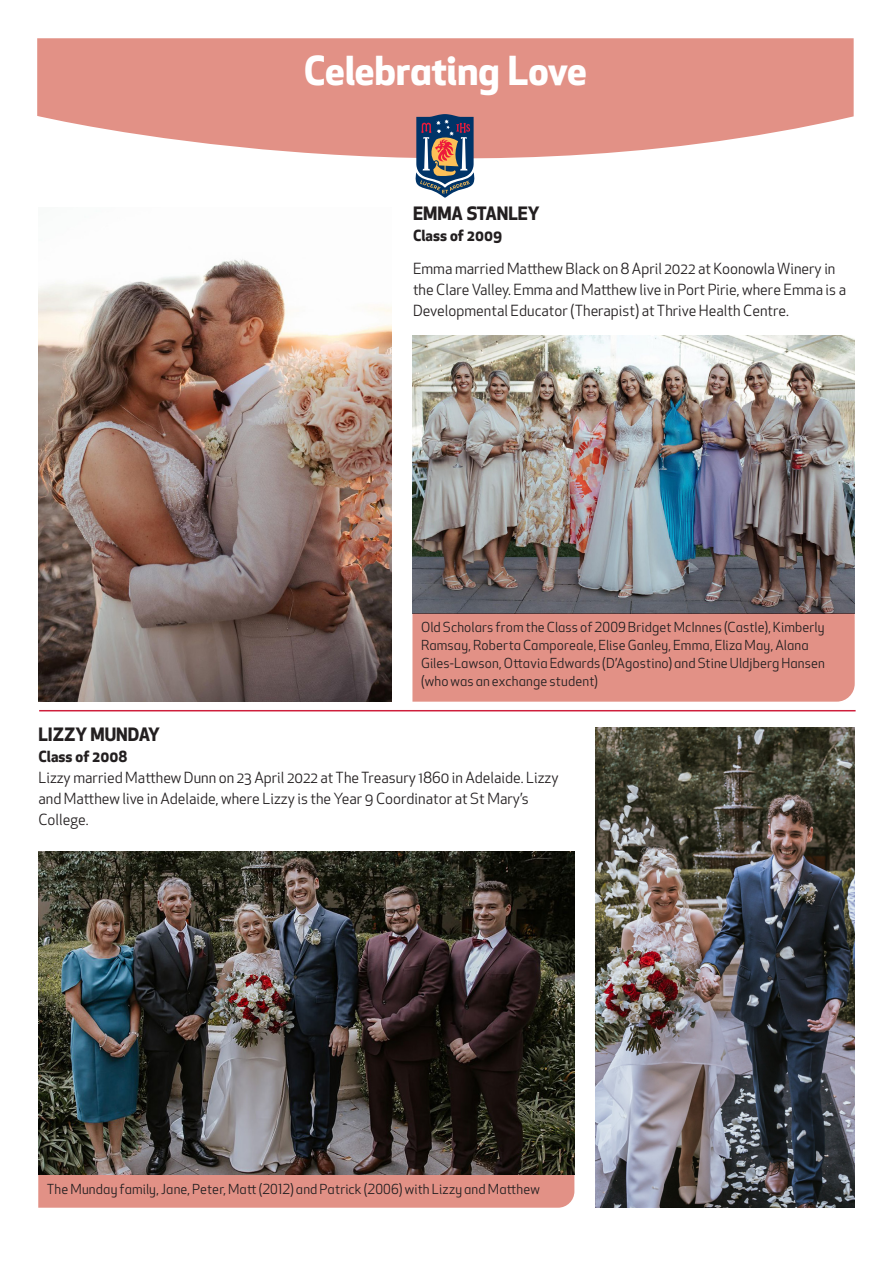
<style>
.page{position:relative;width:893px;height:1263px;background:#fff}
.page>*{position:absolute;margin:0;border:0;box-sizing:border-box;transform-origin:0 0}
.t1{font:700 39px "Apex New";letter-spacing:-.01em;color:#fff}
.t2{font:700 18px "Apex New";color:#231f20}
.t3{font:15px/21px "Apex New";color:#231f20}
.t4{font:700 15px "Apex New";color:#231f20}
.t5{font:13.5px/18px "Apex New";letter-spacing:.01em;color:#231f20}
</style>
<div class="page">
<hr style="left:39px;top:710px;width:817px;height:1px;background:#ce1f3c">
<svg style="left:37px;top:38px;width:817px;height:121px;background:#e59e95"></svg>
<svg style="left:414px;top:114px;width:62px;height:84px"></svg>
<img style="left:596px;top:728px;width:259px;height:480px">
<img style="left:38px;top:851px;width:536px;height:324px">
<div style="left:38px;top:1175px;width:536px;height:33px;background:#e29186"></div>
<img style="left:38px;top:259px;width:353px;height:442px">
<img style="left:412px;top:336px;width:443px;height:277px">
<div style="left:412px;top:613px;width:443px;height:89px;background:#e29186"></div>
<h1 class="t1" style="left:304px;top:42px;width:285px">Celebrating Love</h1>
<p class="t2" style="left:413px;top:200px;width:128px">EMMA STANLEY</p>
<p class="t4" style="left:413px;top:225px;width:91px">Class of 2009</p>
<p class="t3" style="left:413px;top:258px;width:435px">Emma married Matthew Black on 8 April 2022 at Koonowla Winery in the Clare Valley. Emma and Matthew live in Port Pirie, where Emma is a<br>Developmental Educator (Therapist) at Thrive Health Centre.</p>
<p class="t5" style="left:421px;top:618px;width:405px">Old Scholars from the Class of 2009 Bridget McInnes (Castle), Kimberly Ramsay, Roberta Camporeale, Elise Ganley, Emma, Eliza May, Alana Giles-Lawson, Ottavia Edwards (D’Agostino) and Stine Uldjberg Hansen (who was an exchange student)</p>
<p class="t2" style="left:38px;top:722px;width:123px">LIZZY MUNDAY</p>
<p class="t4" style="left:38px;top:746px;width:90px">Class of 2008</p>
<p class="t3" style="left:38px;top:767px;width:522px">Lizzy married Matthew Dunn on 23 April 2022 at The Treasury 1860 in Adelaide. Lizzy and Matthew live in Adelaide, where Lizzy is the Year 9 Coordinator at St Mary’s<br>College.</p>
<p class="t5" style="left:47px;top:1180px;width:495px">The Munday family, Jane, Peter, Matt (2012) and Patrick (2006) with Lizzy and Matthew</p>
</div>
